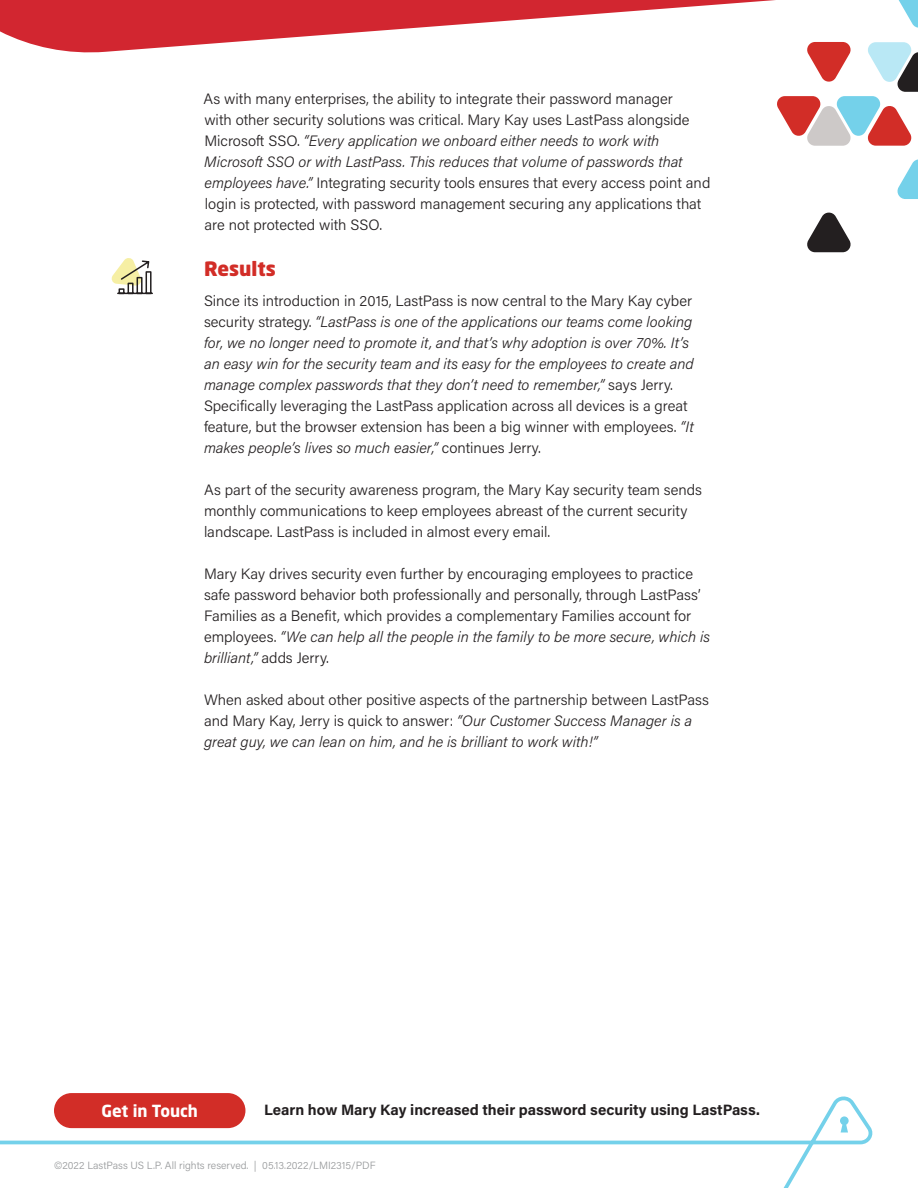
<style>
.page{position:relative;width:918px;height:1188px;background:#fff}
.page>*{position:absolute;margin:0;border:0;box-sizing:border-box;transform-origin:0 0}
.t1{font:900 19.5px "Neo Sans W1 G";color:#d22d27}
.CTA_Button{font:700 16.5px "Neo Sans W1 G";color:#fff}
.Body{font:300 15px/21px "Acumin Pro";color:#231f20}
.Body-2{font:italic 300 15px/21px "Acumin Pro";color:#231f20}
.CTA_Copy{font:700 15px "Acumin Pro";color:#231f20}
.Footer_Details{font:300 10.5px "Acumin Pro";color:#97999b}
.s1{font-style:italic}
.s2{font-style:normal}
</style>
<div class="page">
<svg style="left:111px;top:258px;width:42px;height:37px"></svg>
<svg style="left:777px;top:64px;width:141px;height:135px"></svg>
<svg style="left:807px;top:212px;width:44px;height:40px"></svg>
<svg style="left:0;top:1093px;width:873px;height:95px"></svg>
<svg style="left:840px;top:1116px;width:9px;height:16px"></svg>
<svg style="left:0;top:0;width:918px;height:64px"></svg>
<div style="left:54px;top:1093px;width:191px;height:35px;background:#d22d27;border-radius:18px"></div>
<p class="Body" style="left:204px;top:88px;width:508px">As with many enterprises, the ability to integrate their password manager<br>with other security solutions was critical. Mary Kay uses LastPass alongside Microsoft SSO. <span class="s1">“Every application we onboard either needs to work with Microsoft SSO or with LastPass. This reduces that volume of passwords that employees have.”</span> Integrating security tools ensures that every access point and login is protected, with password management securing any applications that are not protected with SSO.</p>
<h1 class="t1" style="left:204px;top:256px;width:73px">Results</h1>
<p class="Body-2" style="left:204px;top:290px;width:491px"><span class="s2">Since its introduction in 2015, LastPass is now central to the Mary Kay cyber security strategy.</span> “LastPass is one of the applications our teams come looking for, we no longer need to promote it, and that’s why adoption is over 70%. It’s an easy win for the security team and its easy for the employees to create and manage complex passwords that they don’t need to remember,” <span class="s2">says Jerry.<br>Specifically leveraging the LastPass application across all devices is a great feature, but the browser extension has been a big winner with employees.</span> “It makes people’s lives so much easier,” <span class="s2">continues Jerry.</span></p>
<p class="Body" style="left:204px;top:479px;width:499px">As part of the security awareness program, the Mary Kay security team sends monthly communications to keep employees abreast of the current security landscape. LastPass is included in almost every email.</p>
<p class="Body" style="left:204px;top:563px;width:508px">Mary Kay drives security even further by encouraging employees to practice safe password behavior both professionally and personally, through LastPass’ Families as a Benefit, which provides a complementary Families account for employees. <span class="s1">“We can help all the people in the family to be more secure, which is brilliant,”</span> adds Jerry.</p>
<p class="Body" style="left:204px;top:689px;width:507px">When asked about other positive aspects of the partnership between LastPass and Mary Kay, Jerry is quick to answer: <span class="s1">“Our Customer Success Manager is a great guy, we can lean on him, and he is brilliant to work with!”</span></p>
<p class="CTA_Button" style="left:101px;top:1100px;width:98px">Get in Touch</p>
<p class="CTA_Copy" style="left:264px;top:1100px;width:497px">Learn how Mary Kay increased their password security using LastPass.</p>
<p class="Footer_Details" style="left:54px;top:1158px;width:323px">©2022 LastPass US L.P. All rights reserved. | 05.13.2022/LMI2315/PDF</p>
</div>
